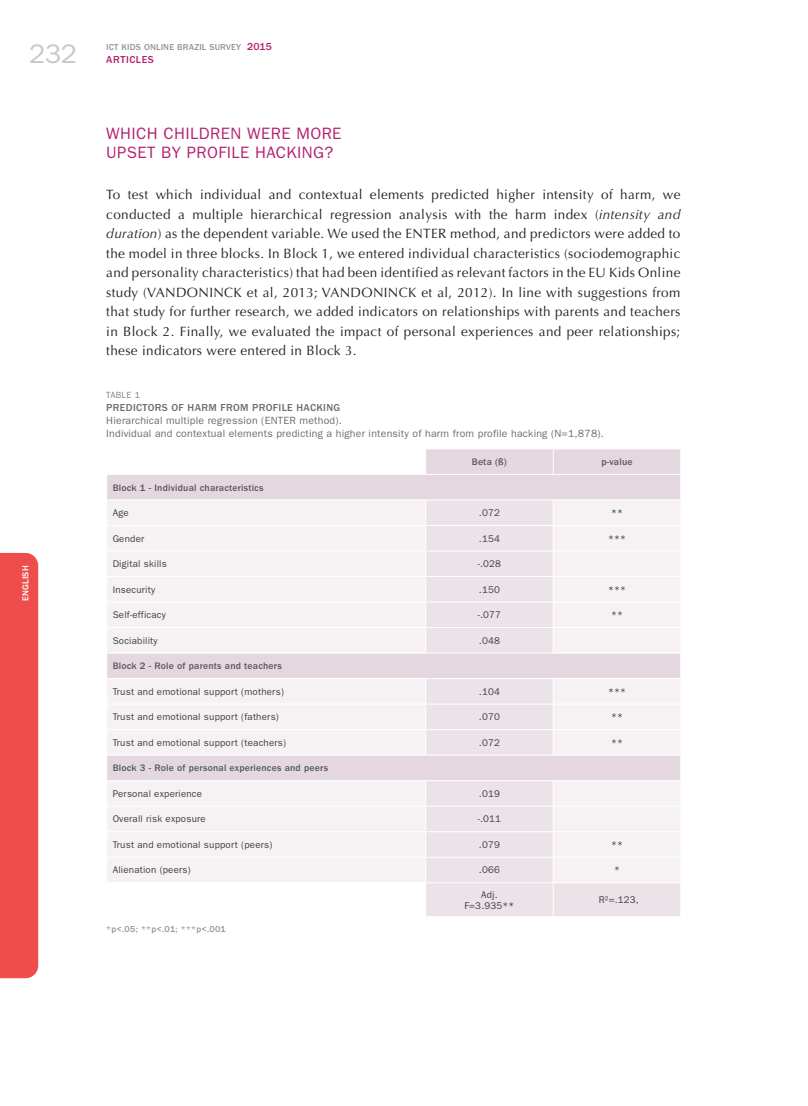
<style>
.page{position:relative;width:808px;height:1106px;background:#fff}
.page>*{position:absolute;margin:0;border:0;box-sizing:border-box;transform-origin:0 0}
.t1{font:27px "ITC Franklin Gothic Std";color:#c7c8ca}
.t2{font:16.5px/19.5px "ITC Franklin Gothic Std";letter-spacing:.025em;color:#b62270}
.t3{font:13.5px/19.5px "Optima LT Std";letter-spacing:.025em;color:#231f20;text-align:justify}
.t4{font:10.5px/13.5px "ITC Franklin Gothic Std";letter-spacing:.02em;color:#6c6d70}
.t5{font:500 10.5px "ITC Franklin Gothic Std";letter-spacing:.03em;color:#6c6d70}
.t6{font:500 10.5px "ITC Franklin Gothic Std";letter-spacing:.05em;color:#b62270}
.t7{font:9.75px/11.2px "ITC Franklin Gothic Std";letter-spacing:.02em;color:#3e3e3f;text-align:center}
.t8{font:500 9.75px "ITC Franklin Gothic Std";letter-spacing:.02em;color:#57585a}
.t9{font:500 9px "ITC Franklin Gothic Std";letter-spacing:.02em;color:#939598}
.t10{font:500 9px "ITC Franklin Gothic Std";letter-spacing:.01em;color:#fff}
.t11{font:9px "ITC Franklin Gothic Std";letter-spacing:.03em;color:#808285}
.s1{font-size:10.5px;color:#b62270}
.s2{font-style:italic}
</style>
<div class="page">
<div style="left:0;top:553px;width:38px;height:425px;background:#ef4d4b"></div>
<svg style="left:107px;top:449px;width:573px;height:50px;fill:#e5d7e0"></svg>
<svg style="left:107px;top:501px;width:319px;height:381px;fill:#f6f2f4"></svg>
<svg style="left:426px;top:500px;width:254px;height:416px;fill:#ece3e9"></svg>
<svg style="left:553px;top:449px;width:1px;height:25px"></svg>
<hr style="left:426px;top:525px;width:127px;height:1px;background:#fff">
<hr style="left:553px;top:525px;width:128px;height:1px;background:#fff">
<hr style="left:426px;top:550px;width:127px;height:1px;background:#fff">
<hr style="left:553px;top:550px;width:128px;height:1px;background:#fff">
<hr style="left:426px;top:576px;width:127px;height:1px;background:#fff">
<hr style="left:553px;top:576px;width:128px;height:1px;background:#fff">
<hr style="left:426px;top:601px;width:127px;height:1px;background:#fff">
<hr style="left:553px;top:601px;width:128px;height:1px;background:#fff">
<hr style="left:426px;top:627px;width:127px;height:1px;background:#fff">
<hr style="left:553px;top:627px;width:128px;height:1px;background:#fff">
<hr style="left:426px;top:703px;width:127px;height:1px;background:#fff">
<hr style="left:553px;top:703px;width:128px;height:1px;background:#fff">
<hr style="left:426px;top:729px;width:127px;height:1px;background:#fff">
<hr style="left:553px;top:729px;width:128px;height:1px;background:#fff">
<hr style="left:426px;top:805px;width:127px;height:1px;background:#fff">
<hr style="left:553px;top:805px;width:128px;height:1px;background:#fff">
<hr style="left:426px;top:831px;width:127px;height:1px;background:#fff">
<hr style="left:553px;top:831px;width:128px;height:1px;background:#fff">
<hr style="left:426px;top:856px;width:127px;height:1px;background:#fff">
<hr style="left:553px;top:856px;width:128px;height:1px;background:#fff">
<hr style="left:426px;top:882px;width:127px;height:1px;background:#fff">
<hr style="left:106px;top:525px;width:320px;height:1px;background:#fff">
<hr style="left:106px;top:550px;width:320px;height:1px;background:#fff">
<hr style="left:106px;top:576px;width:320px;height:1px;background:#fff">
<hr style="left:106px;top:601px;width:320px;height:1px;background:#fff">
<hr style="left:106px;top:627px;width:320px;height:1px;background:#fff">
<svg style="left:425px;top:501px;width:1px;height:151px"></svg>
<hr style="left:106px;top:652px;width:320px;height:1px;background:#fff">
<hr style="left:106px;top:678px;width:320px;height:1px;background:#fff">
<hr style="left:106px;top:703px;width:320px;height:1px;background:#fff">
<hr style="left:106px;top:729px;width:320px;height:1px;background:#fff">
<svg style="left:425px;top:679px;width:1px;height:75px"></svg>
<hr style="left:106px;top:754px;width:320px;height:1px;background:#fff">
<hr style="left:106px;top:780px;width:320px;height:1px;background:#fff">
<hr style="left:106px;top:805px;width:320px;height:1px;background:#fff">
<hr style="left:106px;top:831px;width:320px;height:1px;background:#fff">
<hr style="left:106px;top:856px;width:320px;height:1px;background:#fff">
<svg style="left:425px;top:781px;width:1px;height:101px"></svg>
<svg style="left:425px;top:449px;width:1px;height:25px"></svg>
<hr style="left:426px;top:754px;width:127px;height:1px;background:#fff">
<hr style="left:553px;top:754px;width:128px;height:1px;background:#fff">
<hr style="left:426px;top:780px;width:127px;height:1px;background:#fff">
<hr style="left:553px;top:780px;width:128px;height:1px;background:#fff">
<hr style="left:426px;top:652px;width:127px;height:1px;background:#fff">
<hr style="left:553px;top:652px;width:128px;height:1px;background:#fff">
<hr style="left:426px;top:678px;width:127px;height:1px;background:#fff">
<hr style="left:553px;top:678px;width:128px;height:1px;background:#fff">
<hr style="left:106px;top:474px;width:320px;height:1px;background:#fff">
<hr style="left:426px;top:474px;width:127px;height:1px;background:#fff">
<hr style="left:553px;top:474px;width:128px;height:1px;background:#fff">
<svg style="left:553px;top:500px;width:1px;height:152px"></svg>
<svg style="left:553px;top:679px;width:1px;height:75px"></svg>
<svg style="left:553px;top:781px;width:1px;height:101px"></svg>
<hr style="left:553px;top:882px;width:128px;height:1px;background:#fff">
<hr style="left:553px;top:883px;width:1px;height:33px;background:#fff">
<p class="t9" style="left:106px;top:42px;width:167px">ICT KIDS ONLINE BRAZIL SURVEY <span class="s1">2015</span></p>
<h1 class="t1" style="left:29px;top:39px;width:50px">232</h1>
<p class="t6" style="left:106px;top:53px;width:49px">ARTICLES</p>
<p class="t10" style="left:21px;top:600px;width:36px;rotate:-90deg">ENGLISH</p>
<p class="t2" style="left:106px;top:124px;width:237px">WHICH CHILDREN WERE MORE<br>UPSET BY PROFILE HACKING?</p>
<p class="t3" style="left:106px;top:185px;width:576px">To test which individual and contextual elements predicted higher intensity of harm, we conducted a multiple hierarchical regression analysis with the harm index (<span class="s2">intensity and duration</span>) as the dependent variable. We used the ENTER method, and predictors were added to the model in three blocks. In Block 1, we entered individual characteristics (sociodemographic and personality characteristics) that had been identified as relevant factors in the EU Kids Online study (VANDONINCK et al, 2013; VANDONINCK et al, 2012). In line with suggestions from that study for further research, we added indicators on relationships with parents and teachers in Block 2. Finally, we evaluated the impact of personal experiences and peer relationships; these indicators were entered in Block 3.</p>
<p class="t11" style="left:106px;top:389px;width:35px">TABLE 1</p>
<p class="t5" style="left:106px;top:402px;width:235px">PREDICTORS OF HARM FROM PROFILE HACKING</p>
<p class="t4" style="left:106px;top:414px;width:499px">Hierarchical multiple regression (ENTER method).<br>Individual and contextual elements predicting a higher intensity of harm from profile hacking (N=1,878).</p>
<p class="t8" style="left:472px;top:456px;width:37px">Beta (ß)</p>
<p class="t8" style="left:601px;top:456px;width:33px">p-value</p>
<p class="t8" style="left:113px;top:482px;width:152px">Block 1 - Individual characteristics</p>
<p class="t7" style="left:113px;top:507px;width:17px">Age</p>
<p class="t7" style="left:479px;top:507px;width:23px">.072</p>
<p class="t7" style="left:611px;top:507px;width:13px">**</p>
<p class="t7" style="left:113px;top:532px;width:33px">Gender</p>
<p class="t7" style="left:479px;top:532px;width:23px">.154</p>
<p class="t7" style="left:608px;top:532px;width:19px">***</p>
<p class="t7" style="left:113px;top:558px;width:56px">Digital skills</p>
<p class="t7" style="left:478px;top:558px;width:25px">-.028</p>
<p class="t7" style="left:113px;top:583px;width:44px">Insecurity</p>
<p class="t7" style="left:479px;top:583px;width:23px">.150</p>
<p class="t7" style="left:608px;top:583px;width:19px">***</p>
<p class="t7" style="left:113px;top:609px;width:55px">Self-efficacy</p>
<p class="t7" style="left:478px;top:609px;width:25px">-.077</p>
<p class="t7" style="left:611px;top:609px;width:13px">**</p>
<p class="t7" style="left:113px;top:634px;width:47px">Sociability</p>
<p class="t7" style="left:479px;top:634px;width:23px">.048</p>
<p class="t8" style="left:113px;top:660px;width:171px">Block 2 - Role of parents and teachers</p>
<p class="t7" style="left:113px;top:686px;width:173px">Trust and emotional support (mothers)</p>
<p class="t7" style="left:479px;top:686px;width:23px">.104</p>
<p class="t7" style="left:608px;top:686px;width:19px">***</p>
<p class="t7" style="left:113px;top:711px;width:168px">Trust and emotional support (fathers)</p>
<p class="t7" style="left:479px;top:711px;width:23px">.070</p>
<p class="t7" style="left:611px;top:711px;width:13px">**</p>
<p class="t7" style="left:113px;top:737px;width:175px">Trust and emotional support (teachers)</p>
<p class="t7" style="left:479px;top:737px;width:23px">.072</p>
<p class="t7" style="left:611px;top:737px;width:13px">**</p>
<p class="t8" style="left:113px;top:762px;width:217px">Block 3 - Role of personal experiences and peers</p>
<p class="t7" style="left:113px;top:788px;width:91px">Personal experience</p>
<p class="t7" style="left:479px;top:788px;width:23px">.019</p>
<p class="t7" style="left:113px;top:813px;width:95px">Overall risk exposure</p>
<p class="t7" style="left:478px;top:813px;width:25px">-.011</p>
<p class="t7" style="left:113px;top:839px;width:161px">Trust and emotional support (peers)</p>
<p class="t7" style="left:479px;top:839px;width:23px">.079</p>
<p class="t7" style="left:611px;top:839px;width:13px">**</p>
<p class="t7" style="left:113px;top:864px;width:80px">Alienation (peers)</p>
<p class="t7" style="left:479px;top:864px;width:23px">.066</p>
<p class="t7" style="left:614px;top:864px;width:7px">*</p>
<p class="t7" style="left:464px;top:888px;width:52px">Adj.<br>F=3.935**</p>
<p class="t7" style="left:599px;top:894px;width:42px">R²=.123,</p>
<p class="t9" style="left:106px;top:924px;width:121px">*p&lt;.05; **p&lt;.01; ***p&lt;.001</p>
</div>
